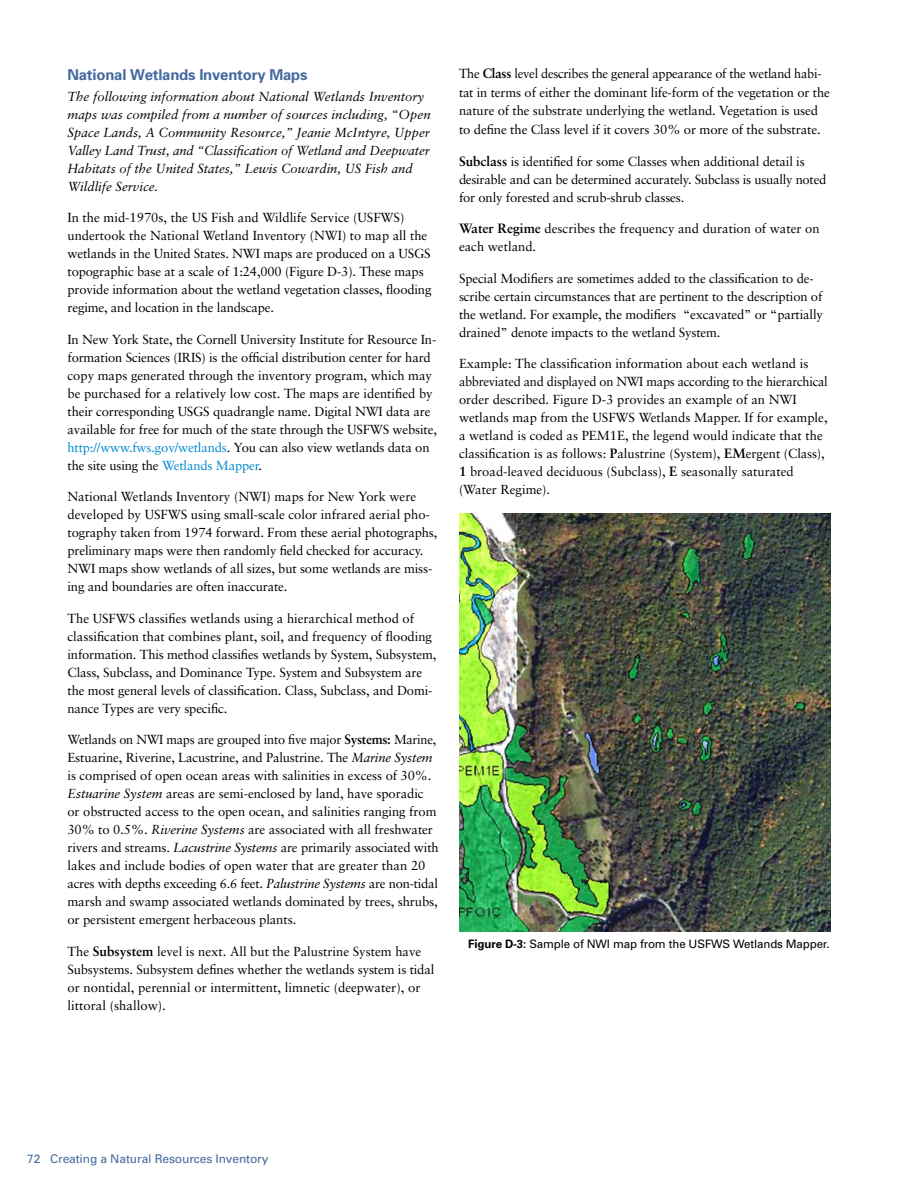
<style>
.page{position:relative;width:918px;height:1188px;background:#fff}
.page>*{position:absolute;margin:0;border:0;box-sizing:border-box;transform-origin:0 0}
.t1{font:700 15px "Univers";letter-spacing:-.01em;color:#456aa0}
.t2{font:13.2px/18px "Sabon";letter-spacing:-.01em;color:#000}
.t3{font:italic 13.2px/18px "Sabon";color:#000}
.t4{font:12px "Univers";letter-spacing:-.01em;color:#456aa0}
.t5{font:11.7px "Univers";letter-spacing:-.01em;color:#000}
.s1{color:#0089cf}
.s2{font-weight:700;font-size:13.5px}
.s3{font-style:italic}
.s4{font-weight:700}
</style>
<div class="page">
<img style="left:459px;top:513px;width:371px;height:419px">
<p class="t1" style="left:68px;top:65px;width:242px">National Wetlands Inventory Maps</p>
<p class="t3" style="left:68px;top:87px;width:365px">The following information about National Wetlands Inventory maps was compiled from a number of sources including, “Open Space Lands, A Community Resource,” Jeanie McIntyre, Upper Valley Land Trust, and “Classification of Wetland and Deepwater Habitats of the United States,” Lewis Cowardin, US Fish and Wildlife Service.</p>
<p class="t2" style="left:68px;top:209px;width:366px">In the mid-1970s, the US Fish and Wildlife Service (USFWS) undertook the National Wetland Inventory (NWI) to map all the wetlands in the United States. NWI maps are produced on a USGS topographic base at a scale of 1:24,000 (Figure D-3). These maps provide information about the wetland vegetation classes, flooding regime, and location in the landscape.</p>
<p class="t2" style="left:68px;top:330px;width:371px">In New York State, the Cornell University Institute for Resource In&shy;formation Sciences (IRIS) is the official distribution center for hard copy maps generated through the inventory program, which may be purchased for a relatively low cost. The maps are identified by their corresponding USGS quadrangle name. Digital NWI data are available for free for much of the state through the USFWS website, <span class="s1">http://www.fws.gov/wetlands</span>. You can also view wetlands data on the site using the <span class="s1">Wetlands Mapper</span>.</p>
<p class="t2" style="left:68px;top:488px;width:371px">National Wetlands Inventory (NWI) maps for New York were developed by USFWS using small-scale color infrared aerial pho&shy;tography taken from 1974 forward. From these aerial photographs, preliminary maps were then randomly field checked for accuracy.<br>NWI maps show wetlands of all sizes, but some wetlands are miss&shy;ing and boundaries are often inaccurate.</p>
<p class="t2" style="left:68px;top:609px;width:371px">The USFWS classifies wetlands using a hierarchical method of classification that combines plant, soil, and frequency of flooding information. This method classifies wetlands by System, Subsystem, Class, Subclass, and Dominance Type. System and Subsystem are the most general levels of classification. Class, Subclass, and Domi&shy;nance Types are very specific.</p>
<p class="t2" style="left:68px;top:731px;width:373px">Wetlands on NWI maps are grouped into five major <span class="s2">Systems:</span> Marine, Estuarine, Riverine, Lacustrine, and Palustrine. The <span class="s3">Marine System </span>is comprised of open ocean areas with salinities in excess of 30%.<br><span class="s3">Estuarine System</span> areas are semi-enclosed by land, have sporadic or obstructed access to the open ocean, and salinities ranging from 30% to 0.5%. <span class="s3">Riverine Systems</span> are associated with all freshwater rivers and streams. <span class="s3">Lacustrine Systems</span> are primarily associated with lakes and include bodies of open water that are greater than 20 acres with depths exceeding 6.6 feet. <span class="s3">Palustrine Systems</span> are non-tidal marsh and swamp associated wetlands dominated by trees, shrubs, or persistent emergent herbaceous plants.</p>
<p class="t2" style="left:68px;top:942px;width:368px">The <span class="s2">Subsystem</span> level is next. All but the Palustrine System have Subsystems. Subsystem defines whether the wetlands system is tidal or nontidal, perennial or intermittent, limnetic (deepwater), or littoral (shallow).</p>
<p class="t2" style="left:459px;top:64px;width:372px;line-height:18.8px">The <span class="s2">Class</span> level describes the general appearance of the wetland habi&shy;tat in terms of either the dominant life-form of the vegetation or the nature of the substrate underlying the wetland. Vegetation is used to define the Class level if it covers 30% or more of the substrate.</p>
<p class="t2" style="left:459px;top:152px;width:347px"><span class="s2">Subclass</span> is identified for some Classes when additional detail is</p>
<p class="t2" style="left:459px;top:170px;width:369px">desirable and can be determined accurately. Subclass is usually noted for only forested and scrub-shrub classes.</p>
<p class="t2" style="left:459px;top:219px;width:362px"><span class="s2">Water Regime</span> describes the frequency and duration of water on each wetland.</p>
<p class="t2" style="left:459px;top:269px;width:366px">Special Modifiers are sometimes added to the classification to de&shy;scribe certain circumstances that are pertinent to the description of the wetland. For example, the modifiers “excavated” or “partially drained” denote impacts to the wetland System.</p>
<p class="t2" style="left:459px;top:354px;width:351px">Example: The classification information about each wetland is</p>
<p class="t2" style="left:459px;top:372px;width:370px">abbreviated and displayed on NWI maps according to the hierarchical order described. Figure D-3 provides an example of an NWI</p>
<p class="t2" style="left:459px;top:408px;width:370px">wetlands map from the USFWS Wetlands Mapper. If for example, a wetland is coded as PEM1E, the legend would indicate that the classification is as follows: <span class="s2">P</span>alustrine (System), <span class="s2">EM</span>ergent (Class), <span class="s2">1</span> broad-leaved deciduous (Subclass), <span class="s2">E</span> seasonally saturated</p>
<p class="t2" style="left:459px;top:480px;width:93px">(Water Regime).</p>
<p class="t5" style="left:468px;top:936px;width:363px"><span class="s4">Figure D-3:</span> Sample of NWI map from the USFWS Wetlands Mapper.</p>
<p class="t4" style="left:27px;top:1151px;width:15px">72</p>
<p class="t4" style="left:50px;top:1151px;width:220px">Creating a Natural Resources Inventory</p>
</div>
